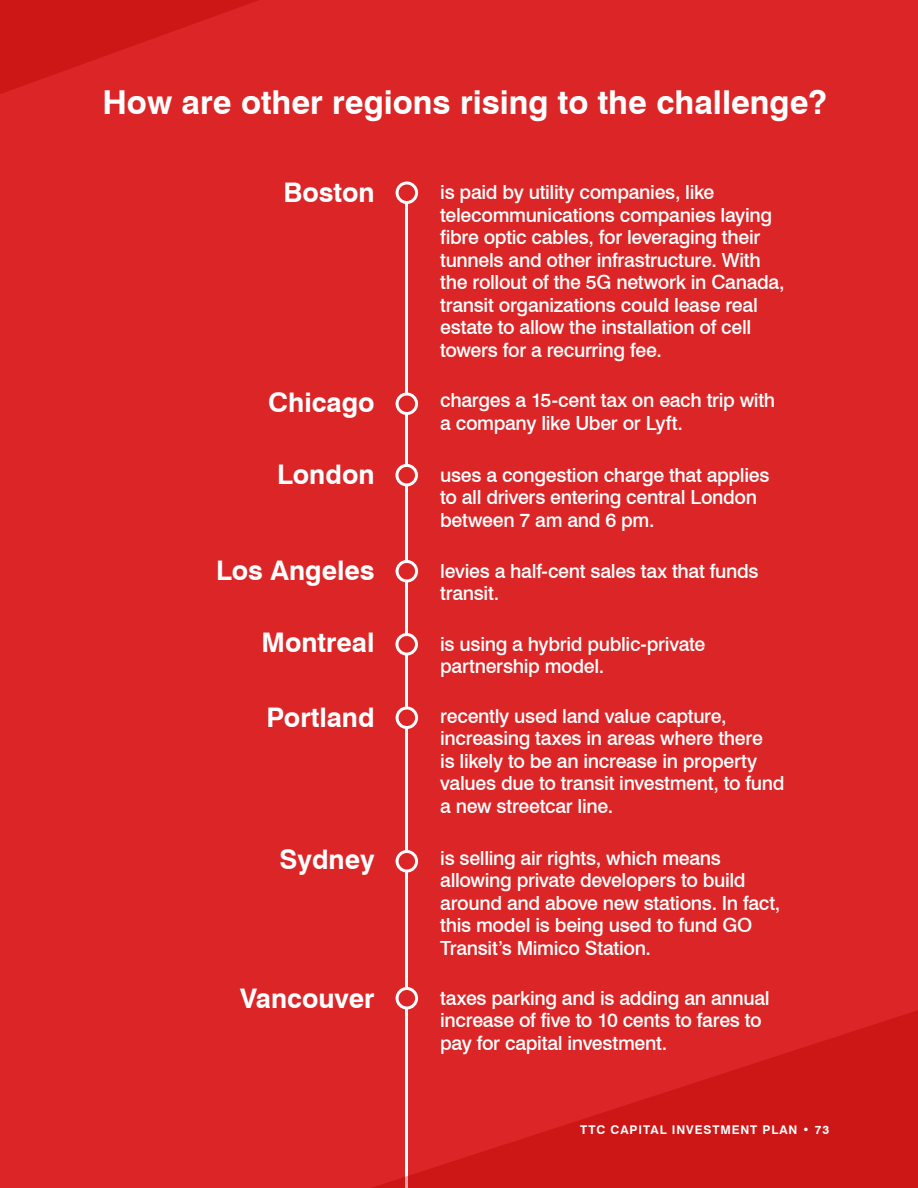
<style>
.page{position:relative;width:918px;height:1188px;background:#db2526}
.page>*{position:absolute;margin:0;border:0;box-sizing:border-box;transform-origin:0 0}
.t1{font:700 33px "Swiss 721 BT";color:#fff}
.t2{font:700 27px "Swiss 721 BT";color:#fff}
.t3{font:500 19.5px/22.5px "Swiss 721 BT";letter-spacing:-.015em;color:#fff}
.t4{font:700 12px "Swiss 721 BT";letter-spacing:.075em;color:#fff}
</style>
<div class="page">
<hr style="left:405px;top:194px;width:3px;height:994px;background:#fff">
<div style="left:397px;top:852px;width:20px;height:19px;background:#db2526;border-radius:50%"></div>
<div style="left:396px;top:850px;width:22px;height:23px;border:3px solid #fff;border-radius:50%"></div>
<svg style="left:397px;top:394px;width:20px;height:20px"></svg>
<div style="left:396px;top:393px;width:22px;height:22px;border:3px solid #fff;border-radius:50%"></div>
<div style="left:397px;top:708px;width:20px;height:20px;background:#db2526;border-radius:50%"></div>
<div style="left:396px;top:706px;width:22px;height:23px;border:3px solid #fff;border-radius:50%"></div>
<div style="left:397px;top:465px;width:19px;height:20px;background:#db2526;border-radius:50%"></div>
<div style="left:395px;top:464px;width:23px;height:22px;border:3px solid #fff;border-radius:50%"></div>
<div style="left:397px;top:561px;width:20px;height:20px;background:#db2526;border-radius:50%"></div>
<div style="left:396px;top:560px;width:22px;height:22px;border:3px solid #fff;border-radius:50%"></div>
<svg style="left:397px;top:635px;width:19px;height:19px"></svg>
<div style="left:395px;top:633px;width:23px;height:23px;border:3px solid #fff;border-radius:50%"></div>
<svg style="left:397px;top:183px;width:20px;height:19px"></svg>
<div style="left:396px;top:182px;width:22px;height:22px;border:3px solid #fff;border-radius:50%"></div>
<svg style="left:373px;top:987px;width:545px;height:201px"></svg>
<svg style="left:0;top:0;width:409px;height:415px"></svg>
<h1 class="t1" style="left:102px;top:83px;width:726px">How are other regions rising to the challenge?</h1>
<p class="t2" style="left:283px;top:176px;width:93px">Boston</p>
<p class="t3" style="left:440px;top:181px;width:346px">is paid by utility companies, like telecommunications companies laying fibre optic cables, for leveraging their tunnels and other infrastructure. With the rollout of the 5G network in Canada, transit organizations could lease real estate to allow the installation of cell towers for a recurring fee.</p>
<p class="t2" style="left:268px;top:386px;width:108px">Chicago</p>
<p class="t3" style="left:440px;top:389px;width:337px">charges a 15-cent tax on each trip with a company like Uber or Lyft.</p>
<p class="t2" style="left:277px;top:458px;width:99px">London</p>
<p class="t3" style="left:440px;top:463px;width:331px">uses a congestion charge that applies to all drivers entering central London between 7 am and 6 pm.</p>
<p class="t2" style="left:216px;top:554px;width:160px">Los Angeles</p>
<p class="t3" style="left:440px;top:559px;width:320px">levies a half-cent sales tax that funds transit.</p>
<p class="t2" style="left:262px;top:626px;width:115px">Montreal</p>
<p class="t3" style="left:440px;top:633px;width:267px">is using a hybrid public-private partnership model.</p>
<p class="t2" style="left:266px;top:701px;width:110px">Portland</p>
<p class="t3" style="left:440px;top:704px;width:346px">recently used land value capture, increasing taxes in areas where there<br>is likely to be an increase in property values due to transit investment, to fund a new streetcar line.</p>
<p class="t2" style="left:280px;top:843px;width:97px">Sydney</p>
<p class="t3" style="left:440px;top:846px;width:342px">is selling air rights, which means allowing private developers to build around and above new stations. In fact, this model is being used to fund GO Transit’s Mimico Station.</p>
<p class="t2" style="left:240px;top:982px;width:136px">Vancouver</p>
<p class="t3" style="left:440px;top:986px;width:331px">taxes parking and is adding an annual increase of five to 10 cents to fares to pay for capital investment.</p>
<p class="t4" style="left:580px;top:1122px;width:251px">TTC CAPITAL INVESTMENT PLAN • 73</p>
</div>
